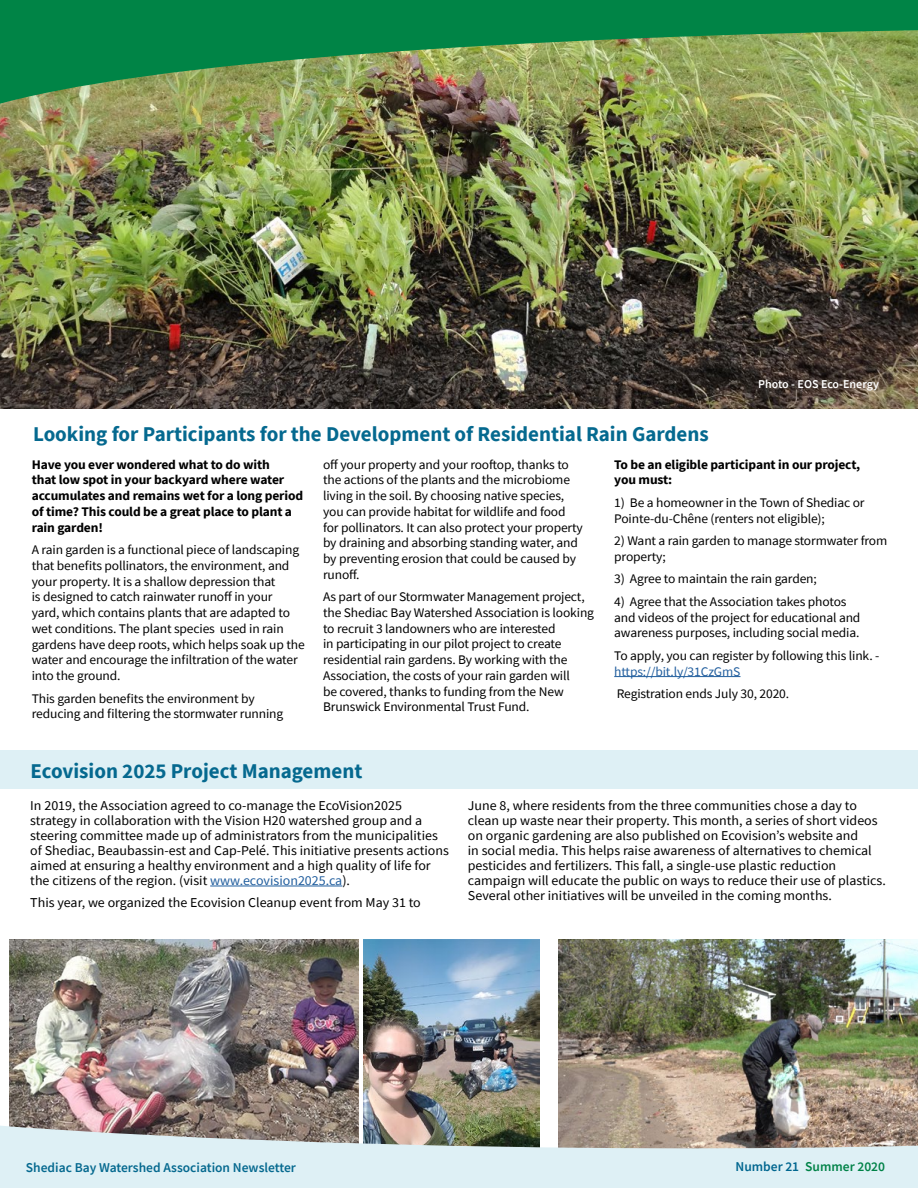
<style>
.page{position:relative;width:918px;height:1188px;background:#fff}
.page>*{position:absolute;margin:0;border:0;box-sizing:border-box;transform-origin:0 0}
.t1{font:700 21px "Source Sans Pro";color:#05698f}
.t2{font:13.5px/15px "Source Sans Pro";color:#000}
.t3{font:600 13.5px "Source Sans Pro";color:#05698f}
.t4{font:600 13.5px "Source Sans Pro";color:#008247}
.t5{font:13.05px/15.8px "Source Sans Pro";letter-spacing:-.01em;color:#000}
.t6{font:700 13.05px/15.8px "Source Sans Pro";letter-spacing:-.01em;color:#000}
.t7{font:13.05px "Source Sans Pro";letter-spacing:-.01em;color:#215e9e}
.t8{font:600 12px "Source Sans Pro";color:#fff}
.s1{color:#215e9e}
.s2{color:#00668f}
</style>
<div class="page">
<img style="left:9px;top:939px;width:349px;height:72px">
<img style="left:363px;top:939px;width:176px;height:72px">
<img style="left:559px;top:939px;width:359px;height:72px">
<img style="left:0;top:1011px;width:918px;height:177px">
<div style="left:0;top:750px;width:918px;height:39px;background:#def0f5"></div>
<img style="left:0;top:107px;width:918px;height:302px">
<hr style="left:210px;top:886px;width:132px;height:1px;background:#215e9e">
<hr style="left:614px;top:676px;width:126px;height:1px;background:#215e9e">
<img style="left:0;top:0;width:918px;height:107px">
<h1 class="t1" style="left:33px;top:420px;width:677px">Looking for Participants for the Development of Residential Rain Gardens</h1>
<p class="t8" style="left:758px;top:376px;width:122px">Photo - EOS Eco-Energy</p>
<p class="t6" style="left:32px;top:456px;width:273px">Have you ever wondered what to do with<br>that low spot in your backyard where water accumulates and remains wet for a long period of time? This could be a great place to plant a rain garden!</p>
<p class="t5" style="left:32px;top:542px;width:274px">A rain garden is a functional piece of landscaping that benefits pollinators, the environment, and your property. It is a shallow depression that<br>is designed to catch rainwater runoff in your<br>yard, which contains plants that are adapted to wet conditions. The plant species used in rain gardens have deep roots, which helps soak up the water and encourage the infiltration of the water into the ground.</p>
<p class="t5" style="left:32px;top:690px;width:253px">This garden benefits the environment by reducing and filtering the stormwater running</p>
<p class="t5" style="left:323px;top:456px;width:261px">off your property and your rooftop, thanks to the actions of the plants and the microbiome living in the soil. By choosing native species, you can provide habitat for wildlife and food for pollinators. It can also protect your property by draining and absorbing standing water, and by preventing erosion that could be caused by runoff.</p>
<p class="t5" style="left:323px;top:589px;width:273px">As part of our Stormwater Management project, the Shediac Bay Watershed Association is looking to recruit 3 landowners who are interested<br>in participating in our pilot project to create residential rain gardens. By working with the Association, the costs of your rain garden will<br>be covered, thanks to funding from the New Brunswick Environmental Trust Fund.</p>
<h1 class="t1" style="left:31px;top:756px;width:333px">Ecovision 2025 Project Management</h1>
<p class="t6" style="left:614px;top:456px;width:248px">To be an eligible participant in our project, you must:</p>
<p class="t5" style="left:614px;top:495px;width:252px">1) Be a homeowner in the Town of Shediac or<br>Pointe-du-Chêne (renters not eligible);</p>
<p class="t5" style="left:614px;top:533px;width:275px">2) Want a rain garden to manage stormwater from property;</p>
<p class="t5" style="left:614px;top:571px;width:204px">3) Agree to maintain the rain garden;</p>
<p class="t5" style="left:614px;top:594px;width:248px">4) Agree that the Association takes photos and videos of the project for educational and awareness purposes, including social media.</p>
<p class="t5" style="left:614px;top:648px;width:267px">To apply, you can register by following this link. -</p>
<p class="t7" style="left:614px;top:663px;width:128px">https://bit.ly/31CzGmS</p>
<p class="t5" style="left:617px;top:686px;width:174px">Registration ends July 30, 2020.</p>
<p class="t2" style="left:30px;top:798px;width:420px">In 2019, the Association agreed to co-manage the EcoVision2025 strategy in collaboration with the Vision H20 watershed group and a steering committee made up of administrators from the municipalities of Shediac, Beaubassin-est and Cap-Pelé. This initiative presents actions aimed at ensuring a healthy environment and a high quality of life for the citizens of the region. (visit <span class="s1">www.ecovision2025.ca</span>).</p>
<p class="t2" style="left:30px;top:895px;width:392px">This year, we organized the Ecovision Cleanup event from May 31 to</p>
<p class="t2" style="left:468px;top:798px;width:420px">June 8, where residents from the three communities chose a day to clean up waste near their property. This month, a series of short videos on organic gardening are also published on Ecovision’s website and<br>in social media. This helps raise awareness of alternatives to chemical pesticides and fertilizers. This fall, a single-use plastic reduction campaign will educate the public on ways to reduce their use of plastics.<br>Several other initiatives will be unveiled in the coming months.</p>
<p class="t3" style="left:26px;top:1159px;width:272px">Shediac Bay Watershed Association Newsletter</p>
<p class="t4" style="left:735px;top:1158px;width:151px"><span class="s2">Number 21</span> Summer 2020</p>
</div>
